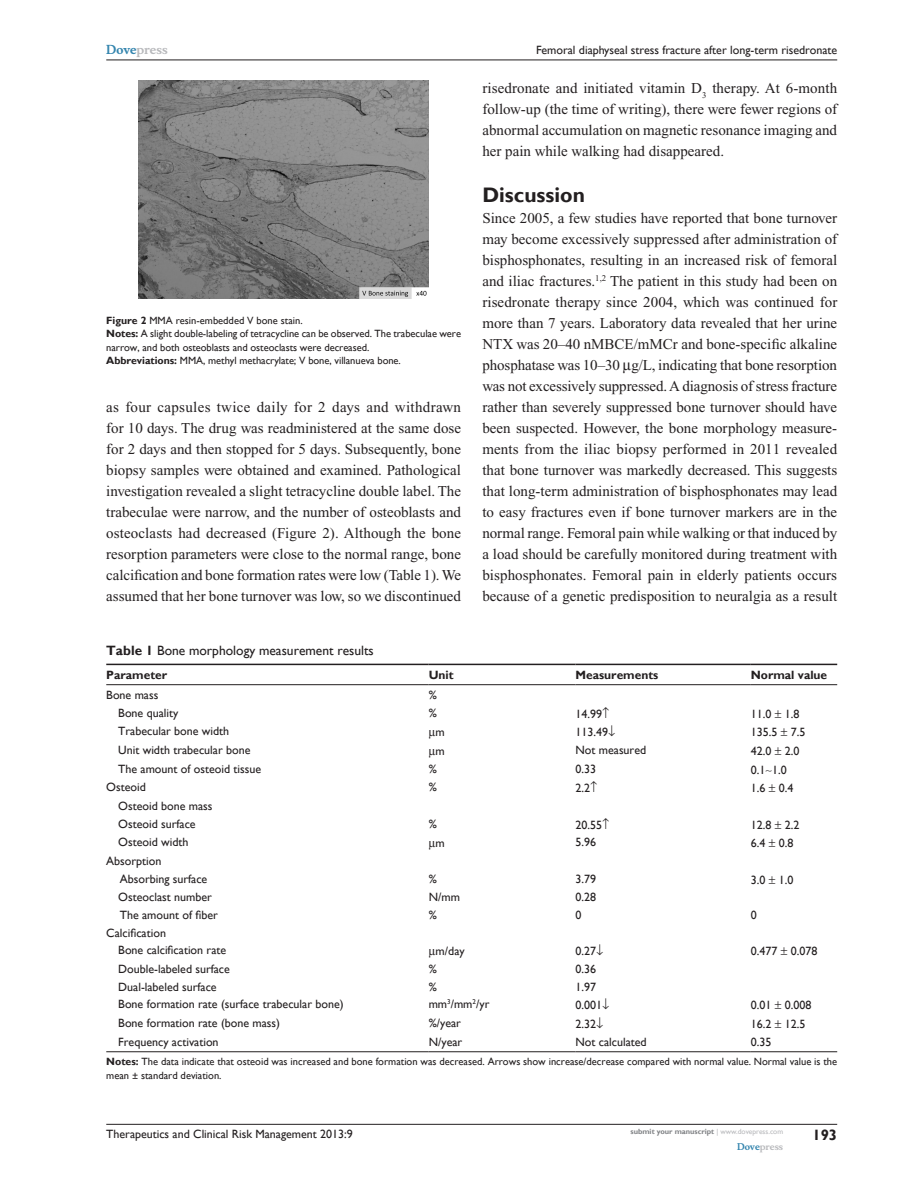
<style>
.page{position:relative;width:918px;height:1188px;background:#fff}
.page>*{position:absolute;margin:0;border:0;box-sizing:border-box;transform-origin:0 0}
.t1{font:700 21px "Gill Sans";color:#231f20}
.TxF{font:15px/21px "Times New Roman";color:#231f20;text-align:justify}
.RunFolio-R{font:700 15px "Gill Sans";color:#231f20}
.TN_TT{font:13.5px "Gill Sans";color:#231f20}
.TB{font:12px "Gill Sans";color:#231f20}
.RunH-R{font:12px "Gill Sans";color:#231f20}
.RunF-R{font:12px "Gill Sans";color:#231f20}
.TCH{font:700 12px "Gill Sans";color:#231f20}
.RunH-Brand-R{font:700 12px "Musee";color:#b8b9bc}
.FigSNRI{font:10.5px/13.5px "Gill Sans";letter-spacing:-.005em;color:#231f20}
.TSNRI{font:10.5px/13.5px "Gill Sans";color:#231f20}
.FC{font:10.5px "Gill Sans";color:#231f20}
.RunF-Brand-R{font:700 9px "Musee";color:#b8b9bc}
.RunF-SubmityourMS-R{font:700 7.5px "Gill Sans";color:#808285}
.s1{color:#3485ae}
.s2{font-weight:700}
.s3{font-weight:400;color:#b8b9bc}
</style>
<div class="page">
<img style="left:138px;top:81px;width:291px;height:218px">
<hr style="left:106px;top:684px;width:323px;height:1px;background:#231f20">
<hr style="left:429px;top:684px;width:147px;height:1px;background:#231f20">
<hr style="left:576px;top:684px;width:175px;height:1px;background:#231f20">
<hr style="left:751px;top:684px;width:86px;height:1px;background:#231f20">
<hr style="left:106px;top:1051px;width:323px;height:1px;background:#231f20">
<hr style="left:429px;top:1051px;width:147px;height:1px;background:#231f20">
<hr style="left:576px;top:1051px;width:175px;height:1px;background:#231f20">
<hr style="left:751px;top:1051px;width:86px;height:1px;background:#231f20">
<hr style="left:106px;top:664px;width:323px;height:1px;background:#231f20">
<hr style="left:429px;top:664px;width:147px;height:1px;background:#231f20">
<hr style="left:576px;top:664px;width:175px;height:1px;background:#231f20">
<hr style="left:751px;top:664px;width:86px;height:1px;background:#231f20">
<hr style="left:106px;top:1124px;width:731px;height:1px;background:#231f20">
<hr style="left:106px;top:60px;width:731px;height:1px;background:#231f20">
<p class="RunH-Brand-R" style="left:106px;top:43px;width:63px"><span class="s1">Dove</span>press</p>
<p class="FC" style="left:106px;top:314px;width:198px"><span class="s2">Figure 2</span> MMA resin-embedded V bone stain.</p>
<p class="FigSNRI" style="left:106px;top:327px;width:356px"><span class="s2">Notes:</span> A slight double-labeling of tetracycline can be observed. The trabeculae were narrow, and both osteoblasts and osteoclasts were decreased.</p>
<p class="FigSNRI" style="left:106px;top:354px;width:296px"><span class="s2">Abbreviations:</span> MMA, methyl methacrylate; V bone, villanueva bone.</p>
<p class="TxF" style="left:106px;top:397px;width:356px">as four capsules twice daily for 2 days and withdrawn for 10 days. The drug was readministered at the same dose for 2 days and then stopped for 5 days. Subsequently, bone biopsy samples were obtained and examined. Pathological investigation revealed a slight tetracycline double label. The trabeculae were narrow, and the number of osteoblasts and osteoclasts had decreased (Figure 2). Although the bone resorption parameters were close to the normal range, bone calcification and bone formation rates were low (Table 1). We assumed that her bone turnover was low, so we discontinued</p>
<p class="RunH-R" style="left:536px;top:43px;width:303px">Femoral diaphyseal stress fracture after long-term risedronate</p>
<p class="TxF" style="left:482px;top:77px;width:356px">risedronate and initiated vitamin D<sub>3</sub> therapy. At 6-month follow-up (the time of writing), there were fewer regions of abnormal accumulation on magnetic resonance imaging and her pain while walking had disappeared.</p>
<h1 class="t1" style="left:482px;top:183px;width:104px">Discussion</h1>
<p class="TxF" style="left:482px;top:208px;width:357px">Since 2005, a few studies have reported that bone turnover may become excessively suppressed after administration of bisphosphonates, resulting in an increased risk of femoral and iliac fractures.<sup>1,2</sup> The patient in this study had been on risedronate therapy since 2004, which was continued for more than 7 years. Laboratory data revealed that her urine NTX was 20–40 nMBCE/mMCr and bone-specific alkaline phosphatase was 10–30 g/L, indicating that bone resorption was not excessively suppressed. A diagnosis of stress fracture rather than severely suppressed bone turnover should have been suspected. However, the bone morphology measure&shy;ments from the iliac biopsy performed in 2011 revealed that bone turnover was markedly decreased. This suggests that long-term administration of bisphosphonates may lead to easy fractures even if bone turnover markers are in the normal range. Femoral pain while walking or that induced by a load should be carefully monitored during treatment with bisphosphonates. Femoral pain in elderly patients occurs because of a genetic predisposition to neuralgia as a result</p>
<p class="TN_TT" style="left:106px;top:643px;width:269px"><span class="s2">Table 1</span> Bone morphology measurement results</p>
<p class="TCH" style="left:106px;top:667px;width:62px">Parameter</p>
<p class="TCH" style="left:429px;top:667px;width:26px">Unit</p>
<p class="TCH" style="left:576px;top:667px;width:84px">Measurements</p>
<p class="TCH" style="left:751px;top:667px;width:78px">Normal value</p>
<p class="TB" style="left:106px;top:688px;width:54px">Bone mass</p>
<p class="TB" style="left:429px;top:688px;width:10px">%</p>
<p class="TB" style="left:118px;top:706px;width:62px">Bone quality</p>
<p class="TB" style="left:429px;top:706px;width:10px">%</p>
<p class="TB" style="left:576px;top:707px;width:35px">14.99↑</p>
<p class="TB" style="left:751px;top:707px;width:50px">11.0 1.8</p>
<p class="TB" style="left:118px;top:724px;width:113px">Trabecular bone width</p>
<p class="TB" style="left:436px;top:725px;width:11px">m</p>
<p class="TB" style="left:576px;top:725px;width:41px">113.49↓</p>
<p class="TB" style="left:751px;top:725px;width:56px">135.5 7.5</p>
<p class="TB" style="left:118px;top:743px;width:134px">Unit width trabecular bone</p>
<p class="TB" style="left:436px;top:744px;width:11px">m</p>
<p class="TB" style="left:576px;top:743px;width:72px">Not measured</p>
<p class="TB" style="left:751px;top:744px;width:50px">42.0 2.0</p>
<p class="TB" style="left:118px;top:762px;width:144px">The amount of osteoid tissue</p>
<p class="TB" style="left:429px;top:762px;width:10px">%</p>
<p class="TB" style="left:576px;top:762px;width:22px">0.33</p>
<p class="TB" style="left:751px;top:763px;width:37px">0.1∼1.0</p>
<p class="TB" style="left:106px;top:780px;width:41px">Osteoid</p>
<p class="TB" style="left:429px;top:780px;width:10px">%</p>
<p class="TB" style="left:576px;top:781px;width:23px">2.2↑</p>
<p class="TB" style="left:751px;top:781px;width:44px">1.6 0.4</p>
<p class="TB" style="left:118px;top:799px;width:96px">Osteoid bone mass</p>
<p class="TB" style="left:118px;top:817px;width:79px">Osteoid surface</p>
<p class="TB" style="left:429px;top:817px;width:10px">%</p>
<p class="TB" style="left:576px;top:818px;width:35px">20.55↑</p>
<p class="TB" style="left:751px;top:818px;width:50px">12.8 2.2</p>
<p class="TB" style="left:118px;top:835px;width:72px">Osteoid width</p>
<p class="TB" style="left:436px;top:836px;width:11px">m</p>
<p class="TB" style="left:576px;top:835px;width:22px">5.96</p>
<p class="TB" style="left:751px;top:836px;width:44px">6.4 0.8</p>
<p class="TB" style="left:106px;top:854px;width:57px">Absorption</p>
<p class="TB" style="left:120px;top:872px;width:89px">Absorbing surface</p>
<p class="TB" style="left:429px;top:872px;width:10px">%</p>
<p class="TB" style="left:576px;top:872px;width:22px">3.79</p>
<p class="TB" style="left:751px;top:873px;width:44px">3.0 1.0</p>
<p class="TB" style="left:118px;top:890px;width:95px">Osteoclast number</p>
<p class="TB" style="left:429px;top:890px;width:33px">N/mm</p>
<p class="TB" style="left:576px;top:890px;width:22px">0.28</p>
<p class="TB" style="left:120px;top:908px;width:100px">The amount of fiber</p>
<p class="TB" style="left:429px;top:908px;width:10px">%</p>
<p class="TB" style="left:576px;top:908px;width:7px">0</p>
<p class="TB" style="left:751px;top:908px;width:7px">0</p>
<p class="TB" style="left:106px;top:926px;width:61px">Calcification</p>
<p class="TB" style="left:118px;top:943px;width:109px">Bone calcification rate</p>
<p class="TB" style="left:436px;top:944px;width:31px">m/day</p>
<p class="TB" style="left:576px;top:944px;width:29px">0.27↓</p>
<p class="TB" style="left:751px;top:944px;width:68px">0.477 0.078</p>
<p class="TB" style="left:118px;top:962px;width:113px">Double-labeled surface</p>
<p class="TB" style="left:429px;top:962px;width:10px">%</p>
<p class="TB" style="left:576px;top:962px;width:22px">0.36</p>
<p class="TB" style="left:118px;top:980px;width:100px">Dual-labeled surface</p>
<p class="TB" style="left:429px;top:980px;width:10px">%</p>
<p class="TB" style="left:576px;top:980px;width:22px">1.97</p>
<p class="TB" style="left:118px;top:997px;width:227px">Bone formation rate (surface trabecular bone)</p>
<p class="TB" style="left:429px;top:997px;width:62px">mm<sup>3</sup>/mm<sup>2</sup>/yr</p>
<p class="TB" style="left:576px;top:998px;width:35px">0.001↓</p>
<p class="TB" style="left:751px;top:998px;width:62px">0.01 0.008</p>
<p class="TB" style="left:118px;top:1016px;width:163px">Bone formation rate (bone mass)</p>
<p class="TB" style="left:429px;top:1016px;width:34px">%/year</p>
<p class="TB" style="left:576px;top:1017px;width:29px">2.32↓</p>
<p class="TB" style="left:751px;top:1017px;width:56px">16.2 12.5</p>
<p class="TB" style="left:118px;top:1035px;width:102px">Frequency activation</p>
<p class="TB" style="left:429px;top:1035px;width:35px">N/year</p>
<p class="TB" style="left:576px;top:1035px;width:73px">Not calculated</p>
<p class="TB" style="left:751px;top:1035px;width:22px">0.35</p>
<p class="TSNRI" style="left:106px;top:1055px;width:732px"><span class="s2">Notes:</span> The data indicate that osteoid was increased and bone formation was decreased. Arrows show increase/decrease compared with normal value. Normal value is the mean ± standard deviation.</p>
<p class="RunF-R" style="left:106px;top:1127px;width:248px">Therapeutics and Clinical Risk Management 2013:9</p>
<p class="RunF-SubmityourMS-R" style="left:631px;top:1127px;width:154px">submit your manuscript <span class="s3">| www.dovepress.com</span></p>
<p class="RunF-Brand-R" style="left:737px;top:1141px;width:48px"><span class="s1">Dove</span>press</p>
<p class="RunFolio-R" style="left:812px;top:1126px;width:26px">193</p>
</div>
